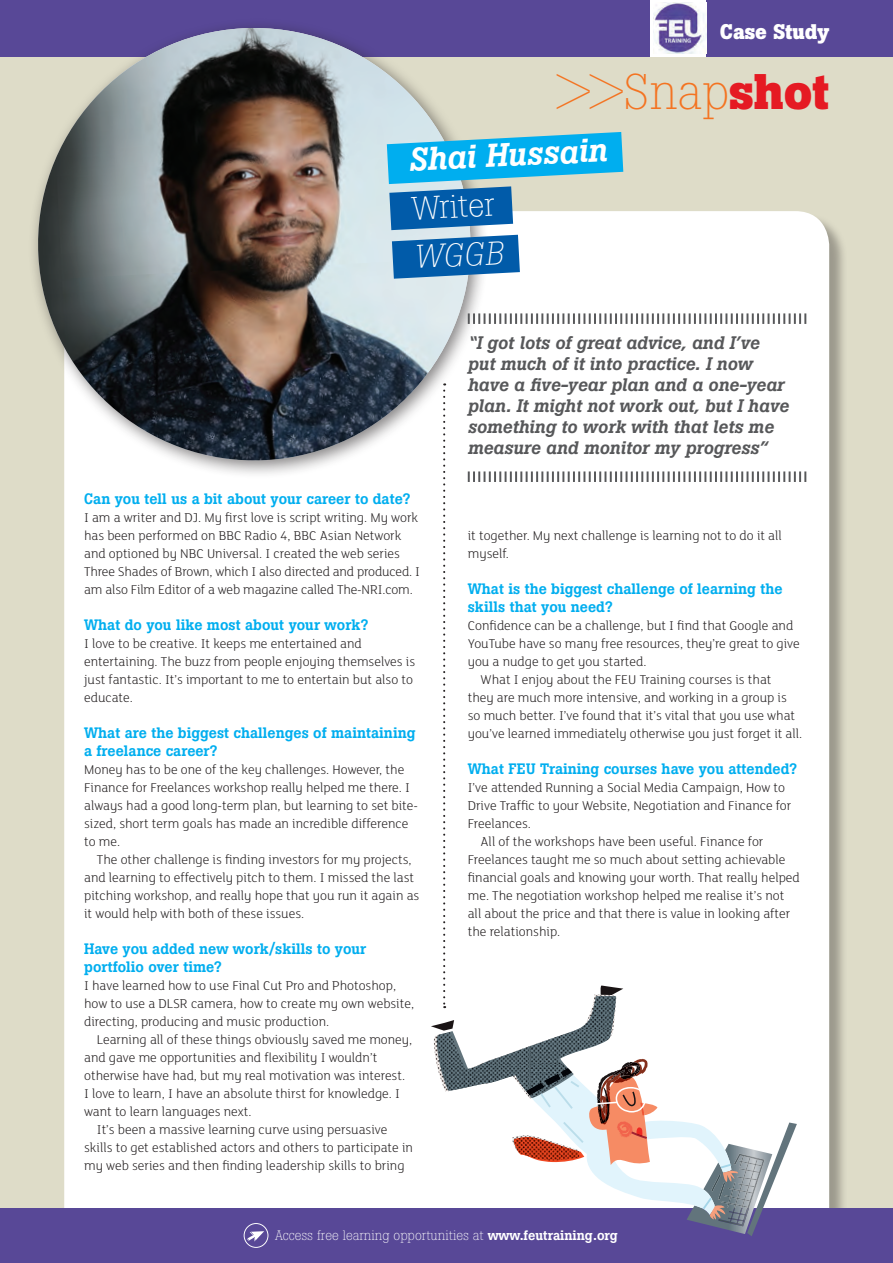
<style>
.page{position:relative;width:893px;height:1263px;background:#dedcc8}
.page>*{position:absolute;margin:0;border:0;box-sizing:border-box;transform-origin:0 0}
.t1{font:300 49.5px "Boton";color:#f47321}
.t2{font:italic 500 32.4px "Boton";color:#fff}
.t3{font:300 32.4px "Boton";color:#fff}
.t4{font:italic 300 32.4px "Boton";color:#fff}
.t5{font:700 21px "Boton";color:#fff}
.t6{font:italic 500 18px/21px "Boton";color:#57585a}
.t7{font:500 15px/18px "Boton";color:#00aeef}
.t8{font:300 13.8px/18px "FS Lola";color:#231f20}
.t9{font:300 13.5px "Boton";color:#fff}
.s1{font-weight:700;color:#e51a23}
.s2{font-weight:500}
</style>
<div class="page">
<div style="left:0;top:0;width:893px;height:56px;background:#584897"></div>
<div style="left:66px;top:213px;width:782px;height:1050px;background:#231f20;opacity:.35"></div>
<div style="left:64px;top:211px;width:765px;height:997px;background:#fff"></div>
<div style="left:28px;top:18px;width:461px;height:461px;background:#231f20;opacity:.55"></div>
<img style="left:32px;top:28px;width:444px;height:438px">
<div style="left:0;top:1208px;width:893px;height:55px;background:#584897"></div>
<svg style="left:468px;top:313px;width:338px;height:11px;background:#c2c2c3"></svg>
<svg style="left:244px;top:1223px;width:24px;height:25px"></svg>
<div style="left:651px;top:0;width:55px;height:56px;background:#fff"></div>
<img style="left:654px;top:3px;width:52px;height:51px">
<svg style="left:346px;top:110px;width:318px;height:189px"></svg>
<svg style="left:431px;top:391px;width:375px;height:845px;background:#f1f0f2"></svg>
<h3 class="t5" style="left:720px;top:20px;width:111px">Case Study</h3>
<h1 class="t1" style="left:557px;top:62px;width:274px">&gt;&gt;Snap<span class="s1">shot</span></h1>
<h2 class="t2" style="left:408px;top:141px;width:200px;rotate:-3deg">Shai Hussain</h2>
<h2 class="t3" style="left:410px;top:189px;width:85px;rotate:-3deg">Writer</h2>
<h2 class="t4" style="left:413px;top:238px;width:91px;rotate:-3deg">WGGB</h2>
<p class="t7" style="left:84px;top:490px;width:328px">Can you tell us a bit about your career to date?</p>
<p class="t8" style="left:84px;top:509px;width:337px">I am a writer and DJ. My first love is script writing. My work has been performed on BBC Radio 4, BBC Asian Network and optioned by NBC Universal. I created the web series Three Shades of Brown, which I also directed and produced. I am also Film Editor of a web magazine called The-NRI.com.</p>
<p class="t7" style="left:84px;top:616px;width:286px">What do you like most about your work?</p>
<p class="t8" style="left:84px;top:635px;width:333px">I love to be creative. It keeps me entertained and entertaining. The buzz from people enjoying themselves is just fantastic. It’s important to me to entertain but also to educate.</p>
<p class="t7" style="left:84px;top:724px;width:333px">What are the biggest challenges of maintaining a freelance career?</p>
<p class="t8" style="left:84px;top:761px;width:335px">Money has to be one of the key challenges. However, the Finance for Freelances workshop really helped me there. I always had a good long-term plan, but learning to set bite&shy;sized, short term goals has made an incredible difference to me.</p>
<p class="t8" style="left:84px;top:851px;width:337px;text-indent:13px">The other challenge is finding investors for my projects, and learning to effectively pitch to them. I missed the last pitching workshop, and really hope that you run it again as it would help with both of these issues.</p>
<p class="t7" style="left:84px;top:940px;width:284px">Have you added new work/skills to your portfolio over time?</p>
<p class="t8" style="left:84px;top:977px;width:332px">I have learned how to use Final Cut Pro and Photoshop, how to use a DLSR camera, how to create my own website, directing, producing and music production.</p>
<p class="t8" style="left:97px;top:1031px;width:317px">Learning all of these things obviously saved me money,</p>
<p class="t8" style="left:84px;top:1049px;width:295px">and gave me opportunities and flexibility I wouldn’t</p>
<p class="t8" style="left:84px;top:1067px;width:322px">otherwise have had, but my real motivation was interest.</p>
<p class="t8" style="left:84px;top:1085px;width:317px">I love to learn, I have an absolute thirst for knowledge. I</p>
<p class="t8" style="left:84px;top:1103px;width:169px">want to learn languages next.</p>
<p class="t8" style="left:97px;top:1121px;width:292px">It’s been a massive learning curve using persuasive</p>
<p class="t8" style="left:84px;top:1139px;width:330px">skills to get established actors and others to participate in</p>
<p class="t8" style="left:84px;top:1157px;width:322px">my web series and then finding leadership skills to bring</p>
<h3 class="t6" style="left:468px;top:333px;width:323px">“I got lots of great advice, and I’ve put much of it into practice. I now have a five-year plan and a one-year plan. It might not work out, but I have something to work with that lets me measure and monitor my progress”</h3>
<p class="t8" style="left:468px;top:527px;width:316px">it together. My next challenge is learning not to do it all myself.</p>
<p class="t7" style="left:468px;top:580px;width:316px">What is the biggest challenge of learning the skills that you need?</p>
<p class="t8" style="left:468px;top:617px;width:327px">Confidence can be a challenge, but I find that Google and</p>
<p class="t8" style="left:468px;top:635px;width:334px">YouTube have so many free resources, they’re great to give</p>
<p class="t8" style="left:468px;top:653px;width:180px">you a nudge to get you started.</p>
<p class="t8" style="left:480px;top:671px;width:292px">What I enjoy about the FEU Training courses is that</p>
<p class="t8" style="left:468px;top:689px;width:321px">they are much more intensive, and working in a group is</p>
<p class="t8" style="left:468px;top:707px;width:329px">so much better. I’ve found that it’s vital that you use what</p>
<p class="t8" style="left:468px;top:725px;width:336px">you’ve learned immediately otherwise you just forget it all.</p>
<p class="t7" style="left:468px;top:760px;width:331px">What FEU Training courses have you attended?</p>
<p class="t8" style="left:468px;top:779px;width:319px">I’ve attended Running a Social Media Campaign, How to</p>
<p class="t8" style="left:468px;top:797px;width:325px">Drive Traffic to your Website, Negotiation and Finance for</p>
<p class="t8" style="left:468px;top:815px;width:65px">Freelances.</p>
<p class="t8" style="left:480px;top:833px;width:284px">All of the workshops have been useful. Finance for</p>
<p class="t8" style="left:468px;top:851px;width:319px">Freelances taught me so much about setting achievable</p>
<p class="t8" style="left:468px;top:869px;width:334px">financial goals and knowing your worth. That really helped</p>
<p class="t8" style="left:468px;top:887px;width:318px">me. The negotiation workshop helped me realise it’s not</p>
<p class="t8" style="left:468px;top:905px;width:324px">all about the price and that there is value in looking after</p>
<p class="t8" style="left:468px;top:923px;width:94px">the relationship.</p>
<p class="t9" style="left:275px;top:1227px;width:344px">Access free learning opportunities at <span class="s2">www.feutraining.org</span></p>
</div>
